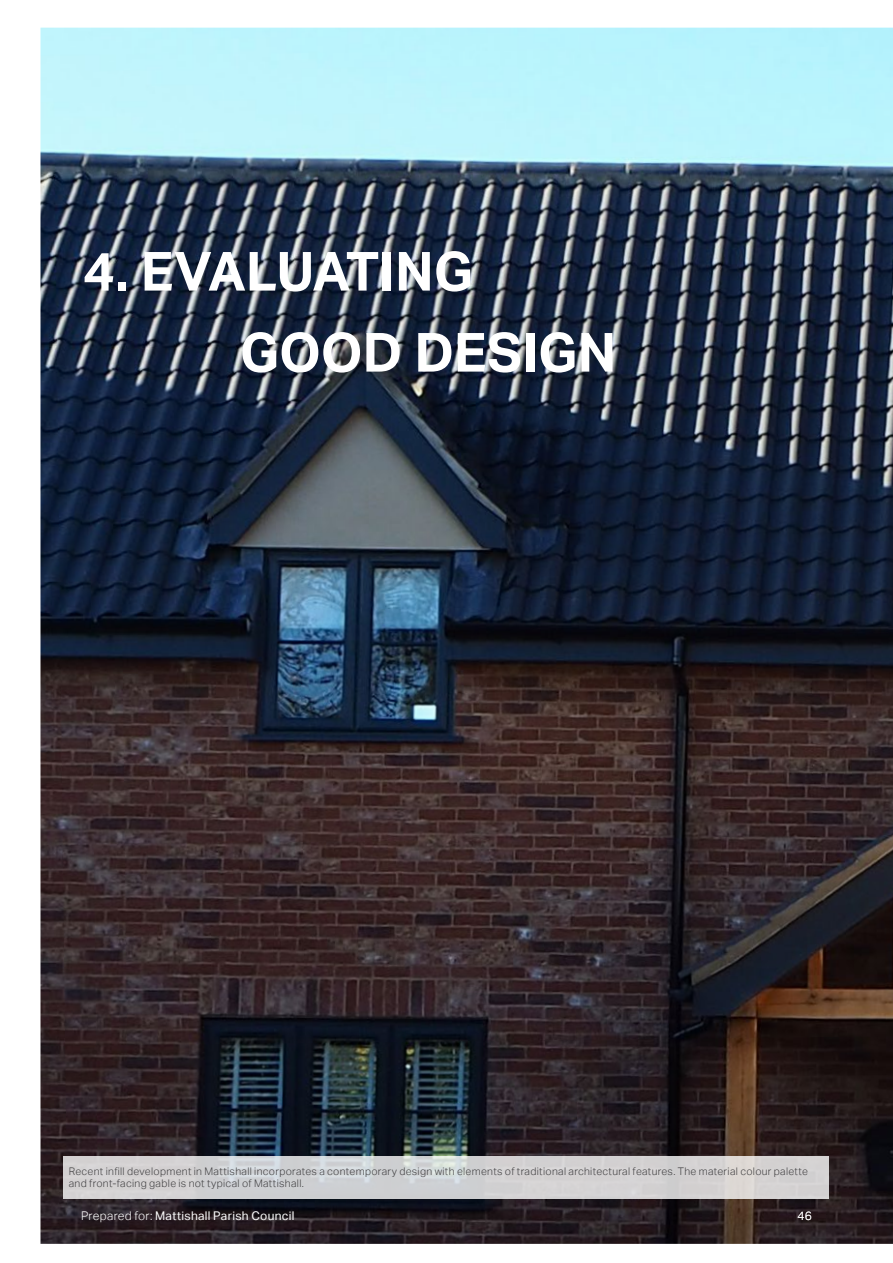
<style>
.page{position:relative;width:893px;height:1263px;background:#fff}
.page>*{position:absolute;margin:0;border:0;box-sizing:border-box;transform-origin:0 0}
.t1{font:700 54px/81px "AECOM Sans";letter-spacing:-.005em;color:#fff}
.t2{font:12px "AECOM Sans";letter-spacing:.025em;color:#fff}
.t3{font:300 12px "AECOM Sans";color:#fff}
.t4{font:300 10.5px/12px "AECOM Sans";letter-spacing:.03em;color:#414042}
.s1{font-weight:300}
</style>
<div class="page">
<img style="left:40px;top:28px;width:853px;height:1216px">
<svg style="left:64px;top:1157px;width:765px;height:42px;background:#d2d2d3"></svg>
<h2 class="t1" style="left:240px;top:231px;width:378px;text-indent:-157px">4. EVALUATING<br>GOOD DESIGN</h2>
<p class="t4" style="left:69px;top:1165px;width:741px">Recent infill development in Mattishall incorporates a contemporary design with elements of traditional architectural features. The material colour palette and front-facing gable is not typical of Mattishall.</p>
<p class="t2" style="left:81px;top:1208px;width:215px"><span class="s1">Prepared for:</span> Mattishall Parish Council</p>
<p class="t3" style="left:798px;top:1208px;width:16px">46</p>
</div>
